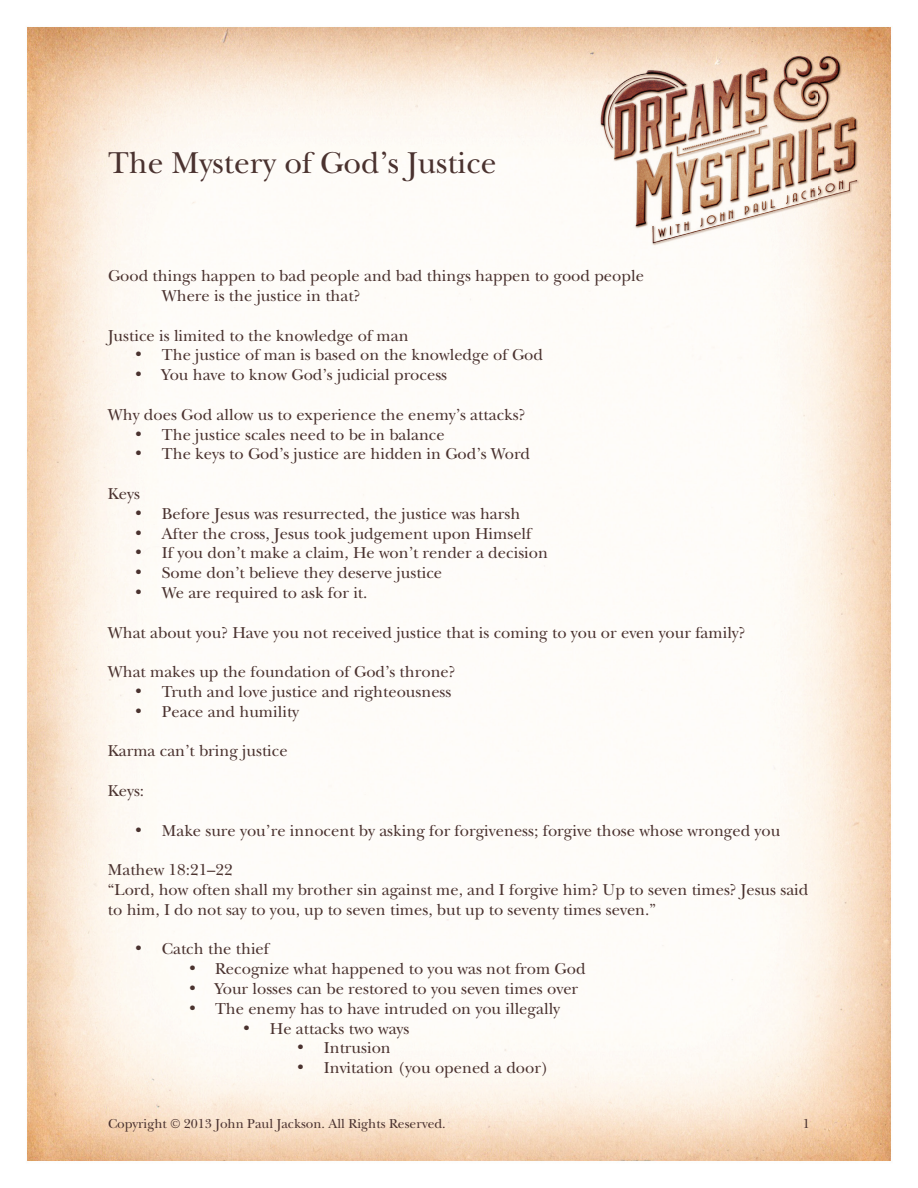
<style>
.page{position:relative;width:918px;height:1188px;background:#fff}
.page>*{position:absolute;margin:0;border:0;box-sizing:border-box;transform-origin:0 0}
.t1{font:31.5px "New Baskerville Std";color:#4a322f}
.t2{font:16.5px/19.8px "New Baskerville Std";color:#4a322f}
.t3{font:13.5px "New Baskerville Std";color:#4a322f}
</style>
<div class="page">
<img style="left:27px;top:27px;width:864px;height:1134px">
<img style="left:594px;top:53px;width:270px;height:196px">
<h1 class="t1" style="left:108px;top:145px;width:390px">The Mystery of God’s Justice</h1>
<p class="t2" style="left:162px;top:266px;width:483px;text-indent:-54px">Good things happen to bad people and bad things happen to good people<br>Where is the justice in that?</p>
<p class="t2" style="left:108px;top:326px;width:302px">Justice is limited to the knowledge of man</p>
<p class="t2" style="left:135px;top:345px;width:410px">• The justice of man is based on the knowledge of God</p>
<p class="t2" style="left:135px;top:365px;width:314px">• You have to know God’s judicial process</p>
<p class="t2" style="left:108px;top:405px;width:419px">Why does God allow us to experience the enemy’s attacks?</p>
<p class="t2" style="left:135px;top:425px;width:311px">• The justice scales need to be in balance</p>
<p class="t2" style="left:135px;top:444px;width:397px">• The keys to God’s justice are hidden in God’s Word</p>
<p class="t2" style="left:108px;top:484px;width:34px">Keys</p>
<p class="t2" style="left:135px;top:504px;width:387px">• Before Jesus was resurrected, the justice was harsh</p>
<p class="t2" style="left:135px;top:524px;width:398px">• After the cross, Jesus took judgement upon Himself</p>
<p class="t2" style="left:135px;top:543px;width:415px">• If you don’t make a claim, He won’t render a decision</p>
<p class="t2" style="left:135px;top:563px;width:309px">• Some don’t believe they deserve justice</p>
<p class="t2" style="left:135px;top:583px;width:234px">• We are required to ask for it.</p>
<p class="t2" style="left:108px;top:623px;width:639px">What about you? Have you not received justice that is coming to you or even your family?</p>
<p class="t2" style="left:108px;top:662px;width:349px">What makes up the foundation of God’s throne?</p>
<p class="t2" style="left:135px;top:682px;width:318px">• Truth and love justice and righteousness</p>
<p class="t2" style="left:135px;top:702px;width:166px">• Peace and humility</p>
<p class="t2" style="left:108px;top:741px;width:181px">Karma can’t bring justice</p>
<p class="t2" style="left:108px;top:781px;width:38px">Keys:</p>
<p class="t2" style="left:135px;top:821px;width:647px">• Make sure you’re innocent by asking for forgiveness; forgive those whose wronged you</p>
<p class="t2" style="left:108px;top:860px;width:702px">Mathew 18:21–22<br>“Lord, how often shall my brother sin against me, and I forgive him? Up to seven times? Jesus said to him, I do not say to you, up to seven times, but up to seventy times seven.”</p>
<p class="t2" style="left:135px;top:939px;width:136px">• Catch the thief</p>
<p class="t2" style="left:189px;top:959px;width:398px">• Recognize what happened to you was not from God</p>
<p class="t2" style="left:189px;top:979px;width:391px">• Your losses can be restored to you seven times over</p>
<p class="t2" style="left:189px;top:999px;width:373px">• The enemy has to have intruded on you illegally</p>
<p class="t2" style="left:243px;top:1019px;width:168px">• He attacks two ways</p>
<p class="t2" style="left:297px;top:1038px;width:95px">• Intrusion</p>
<p class="t2" style="left:297px;top:1058px;width:253px">• Invitation (you opened a door)</p>
<p class="t3" style="left:108px;top:1116px;width:339px">Copyright © 2013 John Paul Jackson. All Rights Reserved.</p>
<p class="t3" style="left:803px;top:1116px;width:9px">1</p>
</div>
